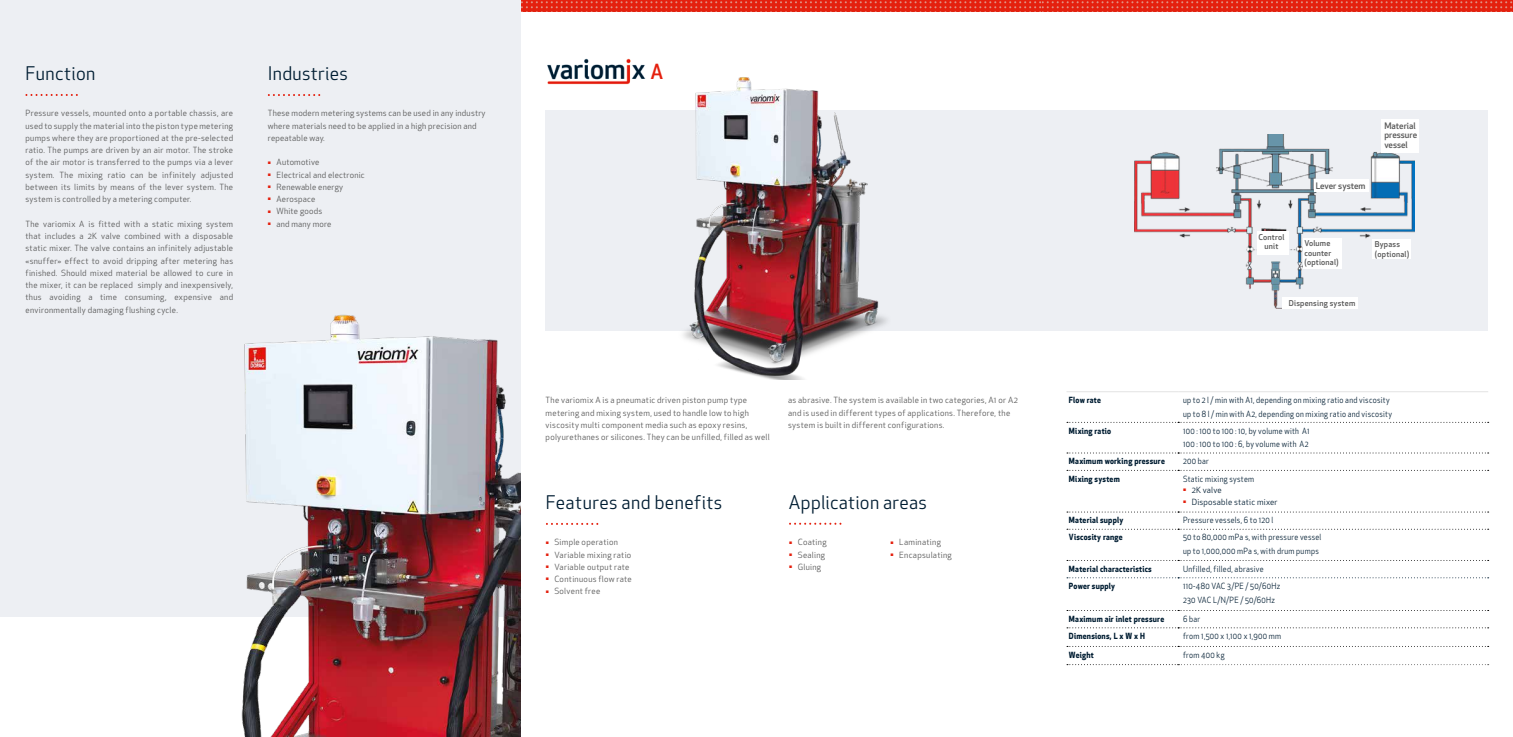
<style>
.page{position:relative;width:1513px;height:737px;background:#fff}
.page>*{position:absolute;margin:0;border:0;box-sizing:border-box;transform-origin:0 0}
.t1{font:500 20.12px "Apex New";color:#e4200e}
.t2{font:18.38px "Apex New";letter-spacing:.02em;color:#001d32}
.t3{font:500 8.75px/9.6px "Apex New";color:#565656}
.t4{font:8.31px/12.2px "Apex New";letter-spacing:.035em;color:#565656}
.t5{font:8.31px/13.7px "Apex New";letter-spacing:.035em;color:#001d32;scale:.91 1}
.t6{font:700 8.31px "Apex New";letter-spacing:.03em;color:#001d32;scale:.91 1}
.t7{font:8.31px "Apex New";letter-spacing:.035em;color:#001d32}
.t8{font:500 7.88px/9.6px "Apex New";letter-spacing:.025em;color:#565656}
</style>
<div class="page">
<div style="left:1042px;top:0;width:471px;height:11px;background:#e4200e"></div>
<div style="left:521px;top:0;width:521px;height:11px;background:#e4200e"></div>
<svg style="left:521px;top:1px;width:991px;height:7px"></svg>
<div style="left:0;top:0;width:521px;height:616px;background:#edeff3"></div>
<div style="left:546px;top:110px;width:942px;height:221px;background:#edeff3"></div>
<img style="left:1135px;top:134px;width:280px;height:175px">
<img style="left:187px;top:314px;width:334px;height:423px">
<img style="left:683px;top:77px;width:204px;height:303px">
<svg style="left:1067px;top:452px;width:422px;height:1px"></svg>
<svg style="left:1067px;top:470px;width:422px;height:1px"></svg>
<svg style="left:1067px;top:511px;width:422px;height:1px"></svg>
<svg style="left:1067px;top:529px;width:422px;height:1px"></svg>
<svg style="left:1067px;top:560px;width:422px;height:1px"></svg>
<svg style="left:1067px;top:577px;width:422px;height:1px"></svg>
<svg style="left:1067px;top:610px;width:422px;height:1px"></svg>
<svg style="left:1067px;top:627px;width:422px;height:1px"></svg>
<svg style="left:1067px;top:646px;width:422px;height:1px"></svg>
<svg style="left:1067px;top:664px;width:422px;height:1px"></svg>
<hr style="left:1067px;top:391px;width:111px;height:1px;background:#e3e3e3">
<hr style="left:1178px;top:391px;width:310px;height:1px;background:#e3e3e3">
<svg style="left:1067px;top:422px;width:422px;height:1px"></svg>
<div style="left:1257px;top:231px;width:31px;height:23px;background:#fff"></div>
<div style="left:1283px;top:298px;width:75px;height:11px;background:#fff"></div>
<div style="left:1303px;top:238px;width:39px;height:30px;background:#fff"></div>
<div style="left:1382px;top:119px;width:37px;height:33px;background:#fff"></div>
<div style="left:1372px;top:240px;width:39px;height:19px;background:#fff"></div>
<div style="left:1314px;top:179px;width:54px;height:13px;background:#fff"></div>
<svg style="left:546px;top:523px;width:52px;height:2px"></svg>
<svg style="left:789px;top:522px;width:52px;height:2px"></svg>
<svg style="left:268px;top:94px;width:52px;height:2px"></svg>
<svg style="left:25px;top:94px;width:53px;height:2px"></svg>
<img style="left:548px;top:58px;width:98px;height:27px">
<h2 class="t2" style="left:25px;top:61px;width:72px">Function</h2>
<p class="t4" style="left:25px;top:107px;width:209px;text-align:justify">Pressure vessels, mounted onto a portable chassis, are used to supply the material into the piston type metering pumps where they are proportioned at the pre-selected ratio. The pumps are driven by an air motor. The stroke of the air motor is transferred to the pumps via a lever system. The mixing ratio can be infinitely adjusted between its limits by means of the lever system. The system is controlled by a metering computer.</p>
<p class="t4" style="left:25px;top:218px;width:209px;text-align:justify">The variomix A is fitted with a static mixing system that includes a 2K valve combined with a disposable static mixer. The valve contains an infinitely adjustable «snuffer» effect to avoid dripping after metering has finished. Should mixed material be allowed to cure in the mixer, it can be replaced simply and inexpensively, thus avoiding a time consuming, expensive and environmentally damaging flushing cycle.</p>
<h2 class="t2" style="left:268px;top:61px;width:82px">Industries</h2>
<p class="t4" style="left:268px;top:107px;width:219px">These modern metering systems can be used in any industry where materials need to be applied in a high precision and repeatable way.</p>
<p class="t4" style="left:268px;top:156px;width:53px"><sup>▪</sup> Automotive</p>
<p class="t4" style="left:268px;top:168px;width:98px"><sup>▪</sup> Electrical and electronic</p>
<p class="t4" style="left:268px;top:181px;width:77px"><sup>▪</sup> Renewable energy</p>
<p class="t4" style="left:268px;top:193px;width:49px"><sup>▪</sup> Aerospace</p>
<p class="t4" style="left:268px;top:205px;width:56px"><sup>▪</sup> White goods</p>
<p class="t4" style="left:268px;top:217px;width:65px"><sup>▪</sup> and many more</p>
<h1 class="t1" style="left:650px;top:58px;width:14px">A</h1>
<p class="t3" style="left:1316px;top:180px;width:51px">Lever system</p>
<p class="t3" style="left:1384px;top:121px;width:34px">Material pressure vessel</p>
<p class="t8" style="left:1258px;top:232px;width:28px;text-align:center">Control unit</p>
<p class="t8" style="left:1304px;top:238px;width:36px">Volume counter (optional)</p>
<p class="t8" style="left:1289px;top:298px;width:68px">Dispensing system</p>
<p class="t8" style="left:1375px;top:239px;width:36px">Bypass (optional)</p>
<p class="t4" style="left:546px;top:394px;width:226px">The variomix A is a pneumatic driven piston pump type metering and mixing system, used to handle low to high viscosity multi component media such as epoxy resins, polyurethanes or silicones. They can be unfilled, filled as well</p>
<p class="t4" style="left:788px;top:394px;width:231px">as abrasive. The system is available in two categories, A1 or A2 and is used in different types of applications. Therefore, the system is built in different configurations.</p>
<p class="t6" style="left:1069px;top:394px;width:37px">Flow rate</p>
<p class="t5" style="left:1183px;top:393px;width:231px">up to 2 l / min with A1, depending on mixing ratio and viscosity up to 8 l / min with A2, depending on mixing ratio and viscosity</p>
<p class="t6" style="left:1069px;top:424px;width:48px">Mixing ratio</p>
<p class="t5" style="left:1183px;top:424px;width:141px">100 : 100 to 100 : 10, by volume with A1<br>100 : 100 to 100 : 6, by volume with A2</p>
<p class="t6" style="left:1069px;top:455px;width:107px">Maximum working pressure</p>
<p class="t5" style="left:1183px;top:454px;width:30px">200 bar</p>
<p class="t6" style="left:1069px;top:472px;width:57px">Mixing system</p>
<p class="t5" style="left:1183px;top:472px;width:80px">Static mixing system</p>
<p class="t7" style="left:1183px;top:484px;width:40px"><sup>▪</sup> 2K valve</p>
<p class="t7" style="left:1183px;top:496px;width:96px"><sup>▪</sup> Disposable static mixer</p>
<p class="t6" style="left:1069px;top:514px;width:61px">Material supply</p>
<p class="t5" style="left:1183px;top:513px;width:101px">Pressure vessels, 6 to 120 l</p>
<p class="t6" style="left:1069px;top:531px;width:61px">Viscosity range</p>
<p class="t5" style="left:1183px;top:530px;width:154px">50 to 80,000 mPa s, with pressure vessel up to 1,000,000 mPa s, with drum pumps</p>
<p class="t6" style="left:1069px;top:562px;width:93px">Material characteristics</p>
<p class="t5" style="left:1183px;top:562px;width:90px">Unfilled, filled, abrasive</p>
<p class="t6" style="left:1069px;top:580px;width:52px">Power supply</p>
<p class="t5" style="left:1183px;top:579px;width:108px">110-480 VAC 3/PE / 50/60Hz<br>230 VAC L/N/PE / 50/60Hz</p>
<p class="t6" style="left:1069px;top:612px;width:106px">Maximum air inlet pressure</p>
<p class="t5" style="left:1183px;top:612px;width:20px">6 bar</p>
<p class="t6" style="left:1069px;top:630px;width:85px">Dimensions, L x W x H</p>
<p class="t5" style="left:1183px;top:629px;width:109px">from 1,500 x 1,100 x 1,900 mm</p>
<p class="t6" style="left:1069px;top:648px;width:29px">Weight</p>
<p class="t5" style="left:1183px;top:648px;width:47px">from 400 kg</p>
<h2 class="t2" style="left:546px;top:490px;width:178px">Features and benefits</h2>
<p class="t4" style="left:546px;top:536px;width:74px"><sup>▪</sup> Simple operation</p>
<p class="t4" style="left:546px;top:548px;width:87px"><sup>▪</sup> Variable mixing ratio</p>
<p class="t4" style="left:546px;top:560px;width:85px"><sup>▪</sup> Variable output rate</p>
<p class="t4" style="left:546px;top:573px;width:88px"><sup>▪</sup> Continuous flow rate</p>
<p class="t4" style="left:546px;top:585px;width:56px"><sup>▪</sup> Solvent free</p>
<h2 class="t2" style="left:789px;top:490px;width:140px">Application areas</h2>
<p class="t4" style="left:789px;top:536px;width:39px"><sup>▪</sup> Coating</p>
<p class="t4" style="left:789px;top:548px;width:38px"><sup>▪</sup> Sealing</p>
<p class="t4" style="left:789px;top:560px;width:34px"><sup>▪</sup> Gluing</p>
<p class="t4" style="left:891px;top:536px;width:52px"><sup>▪</sup> Laminating</p>
<p class="t4" style="left:891px;top:548px;width:63px"><sup>▪</sup> Encapsulating</p>
</div>
